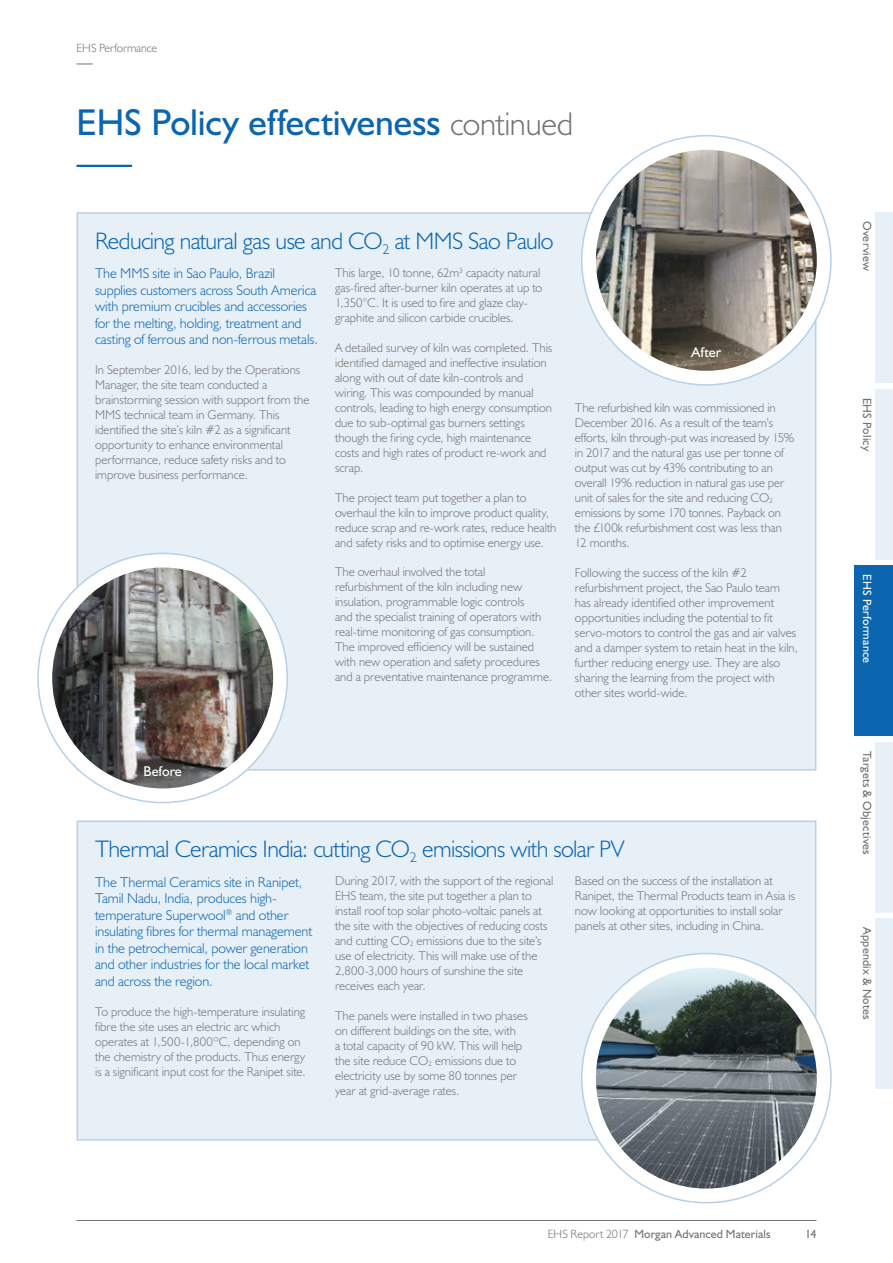
<style>
.page{position:relative;width:893px;height:1263px;background:#fff}
.page>*{position:absolute;margin:0;border:0;box-sizing:border-box;transform-origin:0 0}
.t1{font:37.5px "Humanist 521 BT";color:#0c65af}
.t2{font:300 24px "Humanist 521 BT";letter-spacing:-.025em;color:#0c65af}
.t3{font:300 14.25px/16.5px "Humanist 521 BT";letter-spacing:-.005em;color:#0c65af}
.t4{font:14.25px "Humanist 521 BT";color:#fff}
.t5{font:300 12.75px/15px "Humanist 521 BT";color:#747373}
.t6{font:12px "Humanist 521 BT";letter-spacing:.01em;color:#747373}
.t7{font:12px "Humanist 521 BT";letter-spacing:.015em;color:#fff}
.t8{font:300 12px "Humanist 521 BT";letter-spacing:-.01em;color:#747373}
.s1{font-weight:300;font-size:33px;color:#747373}
.s2{font-weight:300}
</style>
<div class="page">
<div style="left:77px;top:821px;width:739px;height:319px;background:#e7f0f7"></div>
<div style="left:77px;top:820px;width:739px;height:320px;border:2px solid #b6d1e7"></div>
<div style="left:77px;top:213px;width:739px;height:557px;background:#e7f0f7"></div>
<div style="left:38px;top:553px;width:249px;height:249px;background:#fff;border-radius:50%"></div>
<img style="left:52px;top:567px;width:221px;height:221px;border-radius:110px">
<div style="left:582px;top:136px;width:249px;height:249px;background:#fff;border-radius:50%"></div>
<img style="left:596px;top:150px;width:221px;height:221px;border-radius:110px">
<div style="left:582px;top:953px;width:249px;height:250px;background:#fff;border-radius:50%"></div>
<img style="left:596px;top:968px;width:221px;height:220px;border-radius:110px">
<div style="left:875px;top:389px;width:18px;height:170px;background:#e7f0f7"></div>
<div style="left:875px;top:213px;width:18px;height:170px;background:#e7f0f7"></div>
<div style="left:855px;top:566px;width:38px;height:170px;background:#0c65af"></div>
<hr style="left:77px;top:1220px;width:739px;height:1px;background:#747373">
<hr style="left:77px;top:165px;width:55px;height:2px;background:#0c65af">
<svg style="left:77px;top:64px;width:16px;height:1px"></svg>
<div style="left:875px;top:742px;width:18px;height:170px;background:#e7f0f7"></div>
<div style="left:875px;top:918px;width:18px;height:171px;background:#e7f0f7"></div>
<p class="t8" style="left:77px;top:40px;width:82px">EHS Performance</p>
<h1 class="t1" style="left:77px;top:99px;width:498px">EHS Policy effectiveness <span class="s1">continued</span></h1>
<h2 class="t2" style="left:95px;top:226px;width:460px">Reducing natural gas use and CO<sub>2</sub> at MMS Sao Paulo</h2>
<p class="t3" style="left:95px;top:265px;width:224px">The MMS site in Sao Paulo, Brazil supplies customers across South America with premium crucibles and accessories for the melting, holding, treatment and casting of ferrous and non-ferrous metals.</p>
<p class="t5" style="left:95px;top:362px;width:216px">In September 2016, led by the Operations Manager, the site team conducted a brainstorming session with support from the MMS technical team in Germany. This identified the site’s kiln #2 as a significant opportunity to enhance environmental performance, reduce safety risks and to improve business performance.</p>
<p class="t5" style="left:335px;top:265px;width:209px">This large, 10 tonne, 62m<sup>3</sup> capacity natural gas-fired after-burner kiln operates at up to 1,350°C. It is used to fire and glaze clay&shy;graphite and silicon carbide crucibles.</p>
<p class="t5" style="left:335px;top:340px;width:219px">A detailed survey of kiln was completed. This identified damaged and ineffective insulation along with out of date kiln-controls and wiring. This was compounded by manual controls, leading to high energy consumption due to sub-optimal gas burners settings though the firing cycle, high maintenance costs and high rates of product re-work and scrap.</p>
<p class="t5" style="left:335px;top:489px;width:223px">The project team put together a plan to overhaul the kiln to improve product quality, reduce scrap and re-work rates, reduce health and safety risks and to optimise energy use.</p>
<p class="t5" style="left:335px;top:564px;width:219px">The overhaul involved the total refurbishment of the kiln including new insulation, programmable logic controls<br>and the specialist training of operators with real-time monitoring of gas consumption.<br>The improved efficiency will be sustained with new operation and safety procedures and a preventative maintenance programme.</p>
<p class="t4" style="left:691px;top:344px;width:31px">After</p>
<p class="t5" style="left:575px;top:400px;width:221px">The refurbished kiln was commissioned in December 2016. As a result of the team’s efforts, kiln through-put was increased by 15% in 2017 and the natural gas use per tonne of output was cut by 43% contributing to an overall 19% reduction in natural gas use per unit of sales for the site and reducing CO<sub>2 </sub>emissions by some 170 tonnes. Payback on the £100k refurbishment cost was less than 12 months.</p>
<p class="t5" style="left:575px;top:565px;width:224px">Following the success of the kiln #2 refurbishment project, the Sao Paulo team has already identified other improvement opportunities including the potential to fit servo-motors to control the gas and air valves and a damper system to retain heat in the kiln, further reducing energy use. They are also sharing the learning from the project with other sites world-wide.</p>
<p class="t4" style="left:143px;top:762px;width:40px">Before</p>
<h2 class="t2" style="left:95px;top:834px;width:531px">Thermal Ceramics India: cutting CO<sub>2</sub> emissions with solar PV</h2>
<p class="t3" style="left:95px;top:873px;width:219px">The Thermal Ceramics site in Ranipet, Tamil Nadu, India, produces high&shy;temperature Superwool<sup>®</sup> and other insulating fibres for thermal management in the petrochemical, power generation and other industries for the local market and across the region.</p>
<p class="t5" style="left:95px;top:1003px;width:212px">To produce the high-temperature insulating fibre the site uses an electric arc which operates at 1,500-1,800ºC, depending on the chemistry of the products. Thus energy is a significant input cost for the Ranipet site.</p>
<p class="t5" style="left:335px;top:873px;width:220px">During 2017, with the support of the regional EHS team, the site put together a plan to install roof top solar photo-voltaic panels at the site with the objectives of reducing costs and cutting CO<sub>2</sub> emissions due to the site’s use of electricity. This will make use of the 2,800-3,000 hours of sunshine the site receives each year.</p>
<p class="t5" style="left:335px;top:1008px;width:194px">The panels were installed in two phases on different buildings on the site, with<br>a total capacity of 90 kW. This will help the site reduce CO<sub>2</sub> emissions due to electricity use by some 80 tonnes per year at grid-average rates.</p>
<p class="t5" style="left:575px;top:873px;width:222px">Based on the success of the installation at Ranipet, the Thermal Products team in Asia is now looking at opportunities to install solar panels at other sites, including in China.</p>
<p class="t6" style="left:875px;top:221px;width:51px;rotate:90deg">Overview</p>
<p class="t6" style="left:875px;top:398px;width:55px;rotate:90deg">EHS Policy</p>
<p class="t7" style="left:875px;top:574px;width:90px;rotate:90deg">EHS Performance</p>
<p class="t6" style="left:875px;top:750px;width:106px;rotate:90deg">Targets &amp; Objectives</p>
<p class="t6" style="left:875px;top:927px;width:94px;rotate:90deg">Appendix &amp; Notes</p>
<p class="t6" style="left:548px;top:1227px;width:224px"><span class="s2">EHS Report 2017</span> Morgan Advanced Materials</p>
<p class="t6" style="left:805px;top:1227px;width:13px">14</p>
</div>
